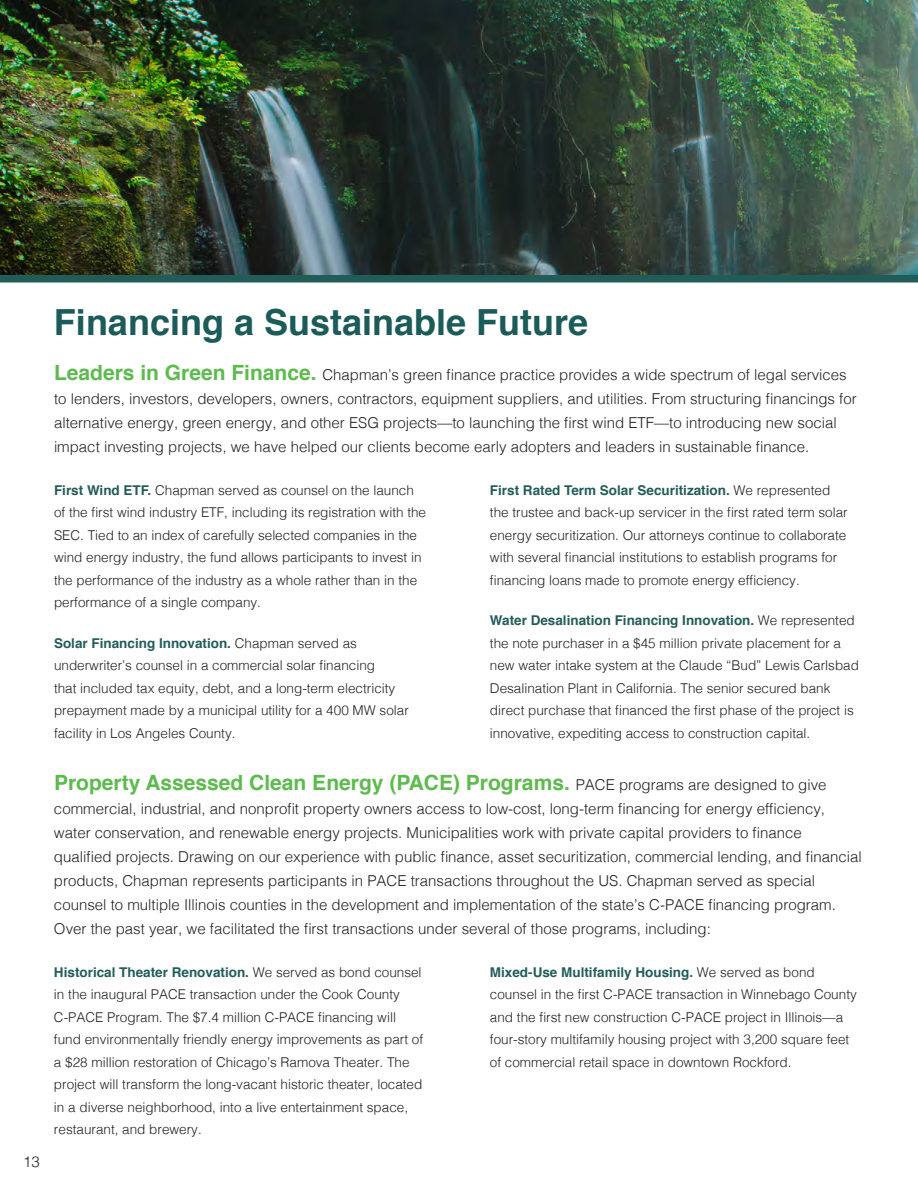
<style>
.page{position:relative;width:918px;height:1188px;background:#fff}
.page>*{position:absolute;margin:0;border:0;box-sizing:border-box;transform-origin:0 0}
.t1{font:700 36px "Helvetica";color:#1b5b58}
.t2{font:700 21px "Helvetica";color:#5dbb4e}
.t3{font:300 15px/24px "Helvetica";color:#231f20}
.t4{font:300 13.5px/22.5px "Helvetica";color:#231f20}
.s1{font-weight:700;font-size:21px;color:#5dbb4e}
.s2{font-weight:700;color:#225c59}
.s3{font-weight:300;font-size:15px;color:#231f20}
</style>
<div class="page">
<div style="left:0;top:275px;width:918px;height:7px;background:#225c59"></div>
<img style="left:0;top:0;width:918px;height:275px">
<p class="t3" style="left:23px;top:1149px;width:18px">13</p>
<p class="t1" style="left:54px;top:293px;width:536px">Financing a Sustainable Future</p>
<p class="t3" style="left:54px;top:362px;width:804px"><span class="s1">Leaders in Green Finance.</span> Chapman’s green finance practice provides a wide spectrum of legal services to lenders, investors, developers, owners, contractors, equipment suppliers, and utilities. From structuring financings for alternative energy, green energy, and other ESG projects—to launching the first wind ETF—to introducing new social impact investing projects, we have helped our clients become early adopters and leaders in sustainable finance.</p>
<p class="t4" style="left:54px;top:478px;width:374px"><span class="s2">First Wind ETF.</span> Chapman served as counsel on the launch of the first wind industry ETF, including its registration with the SEC. Tied to an index of carefully selected companies in the wind energy industry, the fund allows participants to invest in the performance of the industry as a whole rather than in the performance of a single company.</p>
<p class="t4" style="left:490px;top:478px;width:359px"><span class="s2">First Rated Term Solar Securitization.</span> We represented the trustee and back-up servicer in the first rated term solar energy securitization. Our attorneys continue to collaborate with several financial institutions to establish programs for financing loans made to promote energy efficiency.</p>
<p class="t4" style="left:490px;top:608px;width:371px"><span class="s2">Water Desalination Financing Innovation.</span> We represented the note purchaser in a $45 million private placement for a new water intake system at the Claude “Bud” Lewis Carlsbad Desalination Plant in California. The senior secured bank direct purchase that financed the first phase of the project is innovative, expediting access to construction capital.</p>
<p class="t4" style="left:54px;top:631px;width:356px"><span class="s2">Solar Financing Innovation.</span> Chapman served as underwriter’s counsel in a commercial solar financing<br>that included tax equity, debt, and a long-term electricity prepayment made by a municipal utility for a 400 MW solar facility in Los Angeles County.</p>
<p class="t2" style="left:54px;top:765px;width:774px">Property Assessed Clean Energy (PACE) Programs. <span class="s3">PACE programs are designed to give</span></p>
<p class="t3" style="left:54px;top:795px;width:809px">commercial, industrial, and nonprofit property owners access to low-cost, long-term financing for energy efficiency, water conservation, and renewable energy projects. Municipalities work with private capital providers to finance qualified projects. Drawing on our experience with public finance, asset securitization, commercial lending, and financial products, Chapman represents participants in PACE transactions throughout the US. Chapman served as special counsel to multiple Illinois counties in the development and implementation of the state’s C-PACE financing program.<br>Over the past year, we facilitated the first transactions under several of those programs, including:</p>
<p class="t4" style="left:490px;top:960px;width:368px"><span class="s2">Mixed-Use Multifamily Housing.</span> We served as bond counsel in the first C-PACE transaction in Winnebago County and the first new construction C-PACE project in Illinois—a four-story multifamily housing project with 3,200 square feet of commercial retail space in downtown Rockford.</p>
<p class="t4" style="left:54px;top:960px;width:371px"><span class="s2">Historical Theater Renovation.</span> We served as bond counsel in the inaugural PACE transaction under the Cook County C-PACE Program. The $7.4 million C-PACE financing will fund environmentally friendly energy improvements as part of a $28 million restoration of Chicago’s Ramova Theater. The project will transform the long-vacant historic theater, located in a diverse neighborhood, into a live entertainment space, restaurant, and brewery.</p>
</div>
